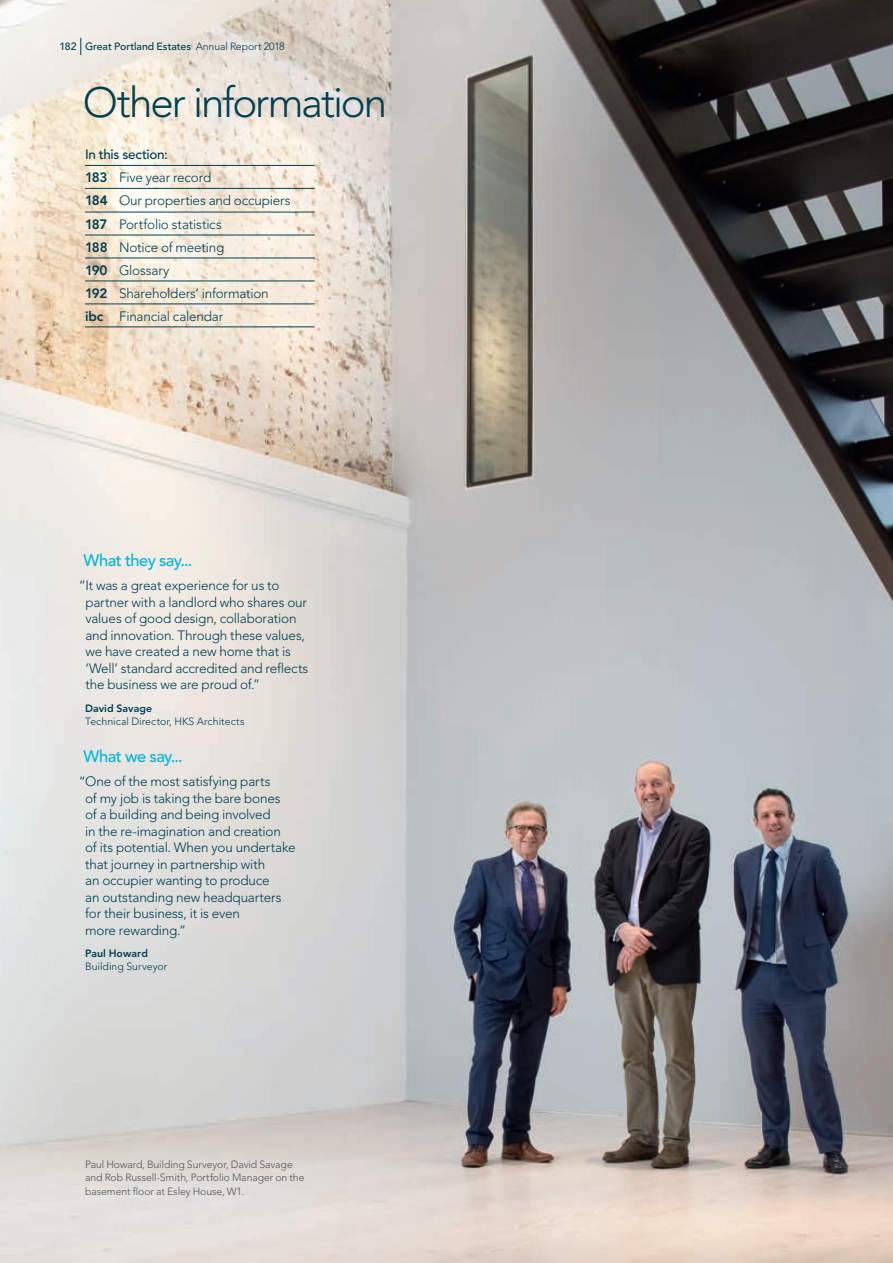
<style>
.page{position:relative;width:893px;height:1263px;background:#fff}
.page>*{position:absolute;margin:0;border:0;box-sizing:border-box;transform-origin:0 0}
.t1{font:300 42px "Avenir LT Std";letter-spacing:-.05em;color:#003e52}
.t2{font:500 16.5px "Avenir LT Std";letter-spacing:-.035em;color:#00b3dc}
.t3{font:300 13.5px/16.5px "Avenir LT Std";letter-spacing:-.015em;color:#003e52}
.t4{font:300 10.5px/13.5px "Avenir LT Std";letter-spacing:-.01em;color:#54555a}
.t5{font:300 10.5px "Avenir LT Std";letter-spacing:.005em;color:#003e52}
.t6{font:500 10.5px "Avenir LT Std";letter-spacing:-.005em;color:#003e52}
.t7{font:800 10.5px "Avenir LT Std";letter-spacing:.01em;color:#003e52}
.s1{font-weight:300}
.s2{font-weight:500}
.s3{font-weight:800}
</style>
<div class="page">
<img style="left:0;top:0;width:893px;height:1263px">
<hr style="left:85px;top:165px;width:34px;height:1px;background:#003e52">
<hr style="left:119px;top:165px;width:196px;height:1px;background:#003e52">
<hr style="left:85px;top:188px;width:34px;height:1px;background:#003e52">
<hr style="left:119px;top:188px;width:196px;height:1px;background:#003e52">
<hr style="left:85px;top:212px;width:34px;height:1px;background:#003e52">
<hr style="left:119px;top:212px;width:196px;height:1px;background:#003e52">
<hr style="left:85px;top:235px;width:34px;height:1px;background:#003e52">
<hr style="left:119px;top:235px;width:196px;height:1px;background:#003e52">
<hr style="left:85px;top:258px;width:34px;height:1px;background:#003e52">
<hr style="left:119px;top:258px;width:196px;height:1px;background:#003e52">
<hr style="left:85px;top:281px;width:34px;height:1px;background:#003e52">
<hr style="left:119px;top:281px;width:196px;height:1px;background:#003e52">
<hr style="left:85px;top:304px;width:34px;height:1px;background:#003e52">
<hr style="left:119px;top:304px;width:196px;height:1px;background:#003e52">
<hr style="left:85px;top:327px;width:34px;height:1px;background:#003e52">
<hr style="left:119px;top:327px;width:196px;height:1px;background:#003e52">
<svg style="left:81px;top:38px;width:1px;height:17px"></svg>
<p class="t6" style="left:60px;top:41px;width:227px">182 Great Portland Estates <span class="s1">Annual Report 2018</span></p>
<h1 class="t1" style="left:83px;top:78px;width:306px">Other information</h1>
<p class="t3" style="left:85px;top:143px;width:207px;line-height:23.1px"><span class="s2">In this section:<br></span><span class="s3">183</span> Five year record<br><span class="s3">184</span> Our properties and occupiers<br><span class="s3">187</span> Portfolio statistics<br><span class="s3">188</span> Notice of meeting<br><span class="s3">190</span> Glossary<br><span class="s3">192</span> Shareholders’ information<br><span class="s3">ibc</span> Financial calendar</p>
<p class="t2" style="left:84px;top:550px;width:110px">What they say...</p>
<p class="t3" style="left:85px;top:578px;width:224px;text-indent:-6px">“It was a great experience for us to partner with a landlord who shares our values of good design, collaboration and innovation. Through these values, we have created a new home that is ‘Well’ standard accredited and reflects the business we are proud of.”</p>
<p class="t7" style="left:85px;top:702px;width:69px">David Savage</p>
<p class="t5" style="left:85px;top:715px;width:161px">Technical Director, HKS Architects</p>
<p class="t2" style="left:84px;top:746px;width:101px">What we say...</p>
<p class="t3" style="left:85px;top:773px;width:212px;text-indent:-6px">“One of the most satisfying parts<br>of my job is taking the bare bones of a building and being involved<br>in the re-imagination and creation of its potential. When you undertake that journey in partnership with<br>an occupier wanting to produce<br>an outstanding new headquarters for their business, it is even<br>more rewarding.”</p>
<p class="t7" style="left:85px;top:947px;width:65px">Paul Howard</p>
<p class="t5" style="left:85px;top:960px;width:84px">Building Surveyor</p>
<p class="t4" style="left:85px;top:1157px;width:221px">Paul Howard, Building Surveyor, David Savage and Rob Russell-Smith, Portfolio Manager on the basement floor at Esley House, W1.</p>
</div>
